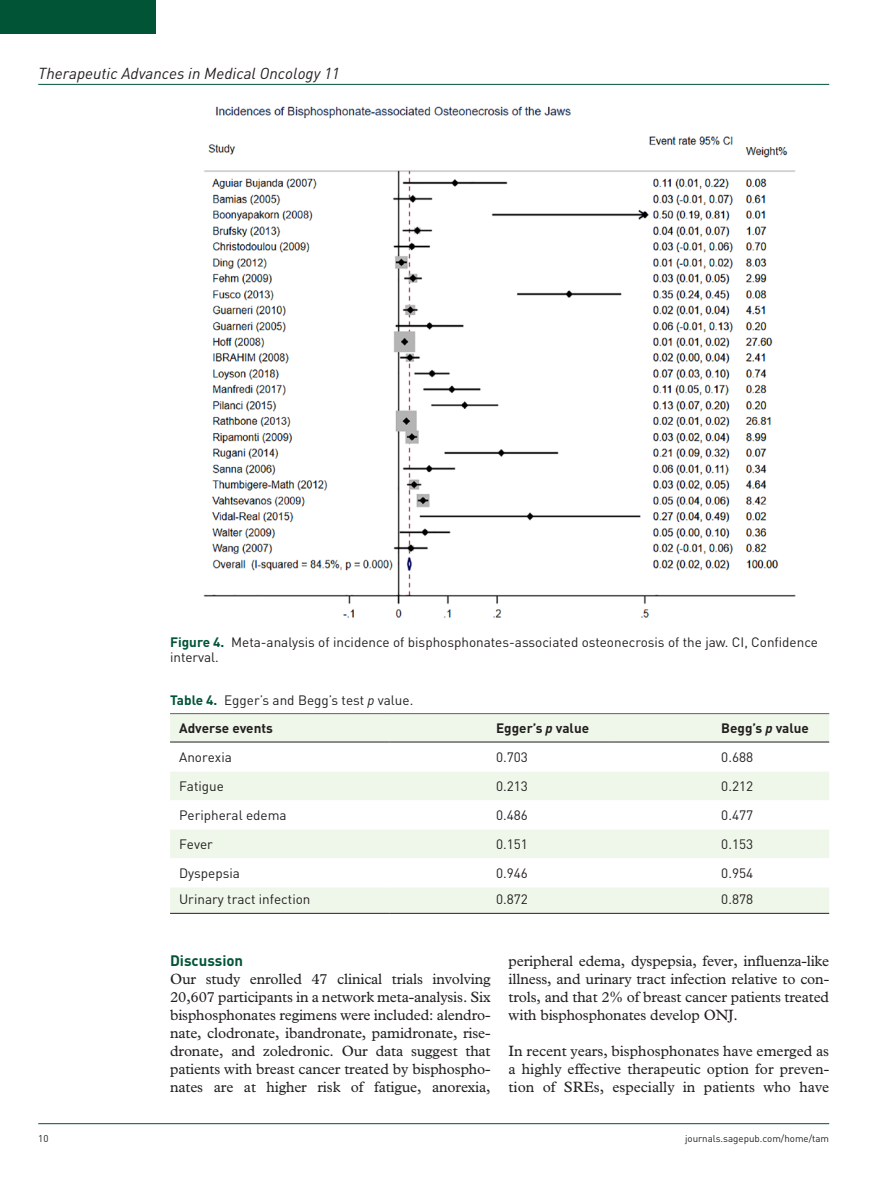
<style>
.page{position:relative;width:893px;height:1191px;background:#fff}
.page>*{position:absolute;margin:0;border:0;box-sizing:border-box;transform-origin:0 0}
.t1{font:italic 15.75px "DIN";color:#231f20}
.t2{font:15px/18px "Plantin Std";letter-spacing:-.01em;color:#231f20;text-align:justify}
.t3{font:700 15px "DIN";color:#015436}
.t4{font:13.5px/15.8px "DIN";color:#231f20}
.t5{font:700 13.5px "DIN";color:#231f20}
.t6{font:9.75px "DIN";color:#231f20}
.s1{font-weight:700;color:#015436}
.s2{font-style:italic}
.s3{font-weight:700}
</style>
<div class="page">
<hr style="left:38px;top:84px;width:791px;height:1px;background:#015436">
<hr style="left:38px;top:1123px;width:791px;height:1px;background:#015436">
<div style="left:0;top:0;width:155px;height:34px;background:#015436"></div>
<img style="left:203px;top:106px;width:593px;height:512px">
<hr style="left:170px;top:713px;width:659px;height:1px;background:#231f20">
<div style="left:170px;top:714px;width:659px;height:199px;background:#eff7ea"></div>
<svg style="left:170px;top:742px;width:659px;height:145px"></svg>
<hr style="left:170px;top:741px;width:220px;height:1px;background:#231f20">
<hr style="left:390px;top:741px;width:225px;height:1px;background:#231f20">
<hr style="left:615px;top:741px;width:214px;height:1px;background:#231f20">
<hr style="left:170px;top:913px;width:220px;height:1px;background:#231f20">
<hr style="left:390px;top:913px;width:225px;height:1px;background:#231f20">
<hr style="left:615px;top:913px;width:214px;height:1px;background:#231f20">
<p class="t1" style="left:38px;top:63px;width:303px">Therapeutic Advances in Medical Oncology 11</p>
<p class="t4" style="left:170px;top:633px;width:649px"><span class="s1">Figure 4.</span> Meta-analysis of incidence of bisphosphonates-associated osteonecrosis of the jaw. CI, Confidence interval.</p>
<p class="t4" style="left:179px;top:685px;width:236px;line-height:28.5px;text-indent:-9px"><span class="s1">Table 4.</span> Egger’s and Begg’s test <span class="s2">p</span> value.<br><span class="s3">Adverse events</span></p>
<p class="t5" style="left:496px;top:719px;width:95px">Egger’s <span class="s2">p</span> value</p>
<p class="t5" style="left:721px;top:719px;width:89px">Begg’s <span class="s2">p</span> value</p>
<p class="t4" style="left:179px;top:749px;width:54px">Anorexia</p>
<p class="t4" style="left:496px;top:749px;width:33px">0.703</p>
<p class="t4" style="left:721px;top:749px;width:33px">0.688</p>
<p class="t4" style="left:179px;top:778px;width:46px">Fatigue</p>
<p class="t4" style="left:496px;top:778px;width:33px">0.213</p>
<p class="t4" style="left:721px;top:778px;width:33px">0.212</p>
<p class="t4" style="left:179px;top:807px;width:109px">Peripheral edema</p>
<p class="t4" style="left:496px;top:807px;width:33px">0.486</p>
<p class="t4" style="left:721px;top:807px;width:33px">0.477</p>
<p class="t4" style="left:179px;top:836px;width:35px">Fever</p>
<p class="t4" style="left:496px;top:836px;width:33px">0.151</p>
<p class="t4" style="left:721px;top:836px;width:33px">0.153</p>
<p class="t4" style="left:179px;top:865px;width:62px">Dyspepsia</p>
<p class="t4" style="left:496px;top:865px;width:33px">0.946</p>
<p class="t4" style="left:721px;top:865px;width:33px">0.954</p>
<p class="t4" style="left:179px;top:891px;width:133px">Urinary tract infection</p>
<p class="t4" style="left:496px;top:891px;width:33px">0.872</p>
<p class="t4" style="left:721px;top:891px;width:33px">0.878</p>
<p class="t3" style="left:170px;top:951px;width:75px">Discussion</p>
<p class="t2" style="left:170px;top:970px;width:322px">Our study enrolled 47 clinical trials involving 20,607 participants in a network meta-analysis. Six bisphosphonates regimens were included: alendro&shy;nate, clodronate, ibandronate, pamidronate, rise&shy;dronate, and zoledronic. Our data suggest that patients with breast cancer treated by bisphospho&shy;nates are at higher risk of fatigue, anorexia,</p>
<p class="t2" style="left:509px;top:952px;width:322px">peripheral edema, dyspepsia, fever, influenza-like illness, and urinary tract infection relative to con&shy;trols, and that 2% of breast cancer patients treated with bisphosphonates develop ONJ.</p>
<p class="t2" style="left:509px;top:1042px;width:322px">In recent years, bisphosphonates have emerged as a highly effective therapeutic option for preven&shy;tion of SREs, especially in patients who have</p>
<p class="t6" style="left:38px;top:1132px;width:12px">10</p>
<p class="t6" style="left:685px;top:1132px;width:146px">journals.sagepub.com/home/tam</p>
</div>
